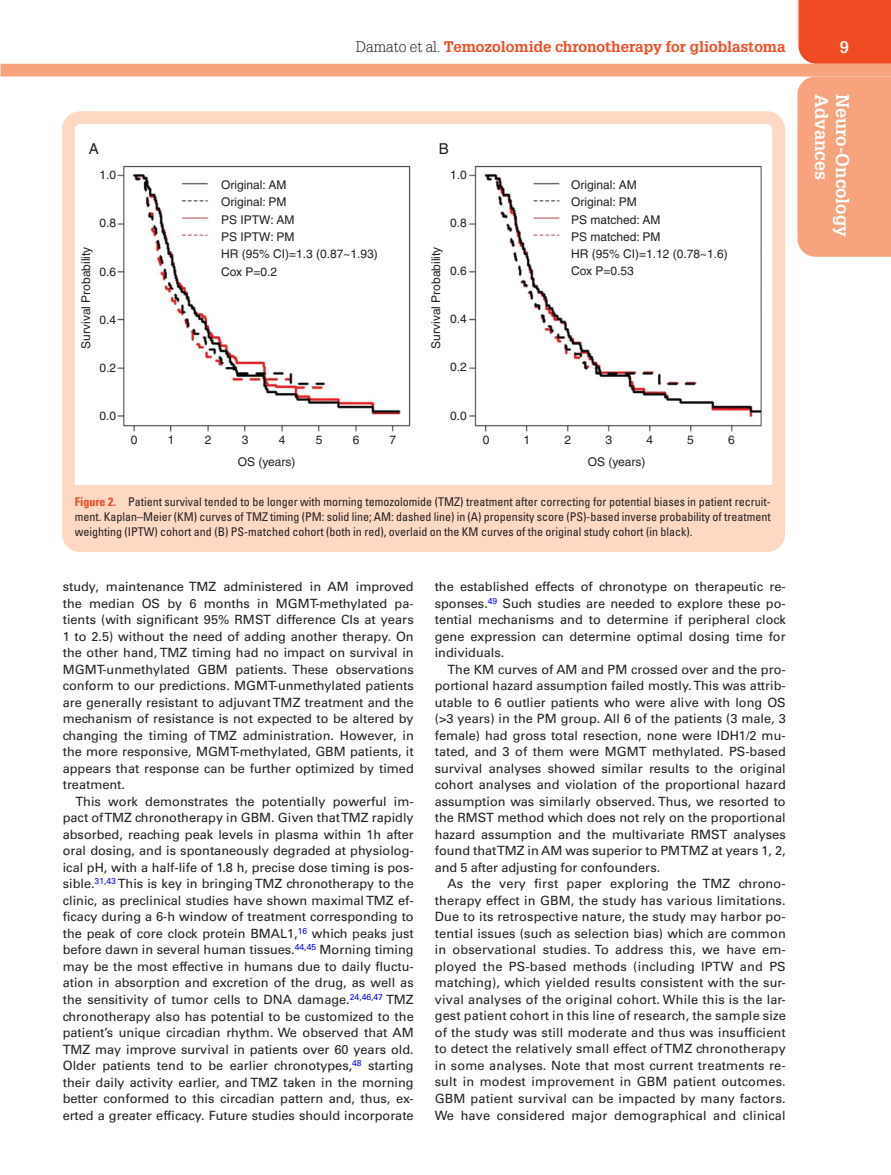
<style>
.page{position:relative;width:891px;height:1175px;background:#fff}
.page>*{position:absolute;margin:0;border:0;box-sizing:border-box;transform-origin:0 0}
.t1{font:700 18px "Glypha LT Std";color:#fff}
.t2{font:700 16.5px "Glypha LT Std";color:#fff}
.t3{font:700 15px "Glypha LT Std";color:#f04b22}
.t4{font:15px "Helvetica";color:#231f20}
.t5{font:12.75px/16.5px "Univers LT Std";color:#231f20;text-align:justify}
.t6{font:condensed 12px/15px "Univers LT Std";color:#231f20;text-align:justify}
.t7{font:12px/16.8px "Helvetica";color:#231f20}
.s1{font-weight:300;color:#231f20}
.s2{font-weight:700;color:#f04b22}
</style>
<div class="page">
<div style="left:799px;top:0;width:92px;height:64px;background:#f04b22"></div>
<div style="left:1px;top:64px;width:890px;height:12px;background:#f7a37d"></div>
<div style="left:797px;top:76px;width:94px;height:181px;background:#f7a37d"></div>
<div style="left:66px;top:485px;width:715px;height:59px;background:#fdd8c3"></div>
<img style="left:117px;top:165px;width:645px;height:267px">
<div style="left:62px;top:111px;width:723px;height:441px;border:13px solid #fdd8c3;border-radius:12px"></div>
<p class="t4" style="left:89px;top:140px;width:12px">A</p>
<p class="t7" style="left:99px;top:166px;width:18px">1.0</p>
<p class="t7" style="left:99px;top:215px;width:18px">0.8</p>
<p class="t7" style="left:99px;top:263px;width:18px">0.6</p>
<p class="t7" style="left:99px;top:311px;width:18px">0.4</p>
<p class="t7" style="left:78px;top:349px;width:104px;rotate:-90deg">Survival Probability</p>
<p class="t7" style="left:99px;top:359px;width:18px">0.2</p>
<p class="t7" style="left:99px;top:408px;width:18px">0.0</p>
<p class="t3" style="left:356px;top:37px;width:431px"><span class="s1">Damato et al.</span> Temozolomide chronotherapy for glioblastoma</p>
<p class="t2" style="left:840px;top:37px;width:11px">9</p>
<h1 class="t1" style="left:833px;top:94px;width:88px;rotate:90deg">Advances</h1>
<h1 class="t1" style="left:854px;top:94px;width:145px;rotate:90deg">Neuro-Oncology</h1>
<p class="t4" style="left:439px;top:140px;width:12px">B</p>
<p class="t7" style="left:450px;top:166px;width:18px">1.0</p>
<p class="t7" style="left:221px;top:177px;width:67px">Original: AM<br>Original: PM</p>
<p class="t7" style="left:221px;top:228px;width:75px">PS IPTW: PM</p>
<p class="t7" style="left:571px;top:177px;width:67px">Original: AM<br>Original: PM</p>
<p class="t7" style="left:571px;top:228px;width:91px">PS matched: PM</p>
<p class="t7" style="left:221px;top:212px;width:75px">PS IPTW: AM</p>
<p class="t7" style="left:221px;top:244px;width:158px;line-height:17.9px">HR (95% CI)=1.3 (0.87~1.93)<br>Cox P=0.2</p>
<p class="t7" style="left:571px;top:212px;width:91px">PS matched: AM</p>
<p class="t7" style="left:571px;top:245px;width:158px;line-height:17.5px">HR (95% CI)=1.12 (0.78~1.6)<br>Cox P=0.53</p>
<p class="t7" style="left:450px;top:214px;width:18px">0.8</p>
<p class="t7" style="left:450px;top:262px;width:18px">0.6</p>
<p class="t7" style="left:450px;top:311px;width:18px">0.4</p>
<p class="t7" style="left:428px;top:349px;width:104px;rotate:-90deg">Survival Probability</p>
<p class="t7" style="left:238px;top:428px;width:59px;line-height:22.2px;text-indent:41px">4<br>OS (years)</p>
<p class="t7" style="left:316px;top:431px;width:8px">5</p>
<p class="t7" style="left:353px;top:431px;width:8px">6</p>
<p class="t7" style="left:390px;top:431px;width:8px">7</p>
<p class="t7" style="left:131px;top:431px;width:8px">0</p>
<p class="t7" style="left:168px;top:431px;width:8px">1</p>
<p class="t7" style="left:205px;top:431px;width:8px">2</p>
<p class="t7" style="left:242px;top:431px;width:8px">3</p>
<p class="t7" style="left:450px;top:359px;width:18px">0.2</p>
<p class="t7" style="left:450px;top:407px;width:18px">0.0</p>
<p class="t7" style="left:483px;top:431px;width:8px">0</p>
<p class="t7" style="left:524px;top:431px;width:8px">1</p>
<p class="t7" style="left:565px;top:431px;width:8px">2</p>
<p class="t7" style="left:605px;top:431px;width:8px">3</p>
<p class="t7" style="left:646px;top:431px;width:8px">4</p>
<p class="t7" style="left:588px;top:453px;width:59px">OS (years)</p>
<p class="t7" style="left:687px;top:431px;width:8px">5</p>
<p class="t7" style="left:728px;top:431px;width:8px">6</p>
<p class="t6" style="left:75px;top:494px;width:698px"><span class="s2">Figure 2.</span> Patient survival tended to be longer with morning temozolomide (TMZ) treatment after correcting for potential biases in patient recruit&shy;ment. Kaplan–Meier (KM) curves of TMZ timing (PM: solid line; AM: dashed line) in (A) propensity score (PS)-based inverse probability of treatment weighting (IPTW) cohort and (B) PS-matched cohort (both in red), overlaid on the KM curves of the original study cohort (in black).</p>
<p class="t5" style="left:63px;top:578px;width:353px">study, maintenance TMZ administered in AM improved the median OS by 6 months in MGMT-methylated pa&shy;tients (with significant 95% RMST difference CIs at years 1 to 2.5) without the need of adding another therapy. On the other hand, TMZ timing had no impact on survival in MGMT-unmethylated GBM patients. These observations conform to our predictions. MGMT-unmethylated patients are generally resistant to adjuvant TMZ treatment and the mechanism of resistance is not expected to be altered by changing the timing of TMZ administration. However, in the more responsive, MGMT-methylated, GBM patients, it appears that response can be further optimized by timed treatment.</p>
<p class="t5" style="left:63px;top:793px;width:353px;text-indent:13px">This work demonstrates the potentially powerful im&shy;pact of TMZ chronotherapy in GBM. Given that TMZ rapidly absorbed, reaching peak levels in plasma within 1h after oral dosing, and is spontaneously degraded at physiolog&shy;ical pH, with a half-life of 1.8 h, precise dose timing is pos&shy;sible.<sup>31</sup><sup>,</sup><sup>43</sup> This is key in bringing TMZ chronotherapy to the clinic, as preclinical studies have shown maximal TMZ ef&shy;ficacy during a 6-h window of treatment corresponding to the peak of core clock protein BMAL1,<sup>16</sup> which peaks just before dawn in several human tissues.<sup>44</sup><sup>,</sup><sup>45</sup> Morning timing may be the most effective in humans due to daily fluctu&shy;ation in absorption and excretion of the drug, as well as the sensitivity of tumor cells to DNA damage.<sup>24</sup><sup>,</sup><sup>46</sup><sup>,</sup><sup>47</sup> TMZ chronotherapy also has potential to be customized to the patient’s unique circadian rhythm. We observed that AM TMZ may improve survival in patients over 60 years old.<br>Older patients tend to be earlier chronotypes,<sup>48</sup> starting their daily activity earlier, and TMZ taken in the morning better conformed to this circadian pattern and, thus, ex&shy;erted a greater efficacy. Future studies should incorporate</p>
<p class="t5" style="left:435px;top:578px;width:353px">the established effects of chronotype on therapeutic re&shy;sponses.<sup>49</sup> Such studies are needed to explore these po&shy;tential mechanisms and to determine if peripheral clock gene expression can determine optimal dosing time for individuals.</p>
<p class="t5" style="left:435px;top:661px;width:353px;text-indent:13px">The KM curves of AM and PM crossed over and the pro&shy;portional hazard assumption failed mostly. This was attrib&shy;utable to 6 outlier patients who were alive with long OS (&gt;3 years) in the PM group. All 6 of the patients (3 male, 3 female) had gross total resection, none were IDH1/2 mu&shy;tated, and 3 of them were MGMT methylated. PS-based survival analyses showed similar results to the original cohort analyses and violation of the proportional hazard assumption was similarly observed. Thus, we resorted to the RMST method which does not rely on the proportional hazard assumption and the multivariate RMST analyses found that TMZ in AM was superior to PM TMZ at years 1, 2, and 5 after adjusting for confounders.</p>
<p class="t5" style="left:435px;top:875px;width:353px;text-indent:13px">As the very first paper exploring the TMZ chrono&shy;therapy effect in GBM, the study has various limitations.<br>Due to its retrospective nature, the study may harbor po&shy;tential issues (such as selection bias) which are common in observational studies. To address this, we have em&shy;ployed the PS-based methods (including IPTW and PS matching), which yielded results consistent with the sur&shy;vival analyses of the original cohort. While this is the lar&shy;gest patient cohort in this line of research, the sample size of the study was still moderate and thus was insufficient to detect the relatively small effect of TMZ chronotherapy in some analyses. Note that most current treatments re&shy;sult in modest improvement in GBM patient outcomes.<br>GBM patient survival can be impacted by many factors.<br>We have considered major demographical and clinical</p>
</div>
